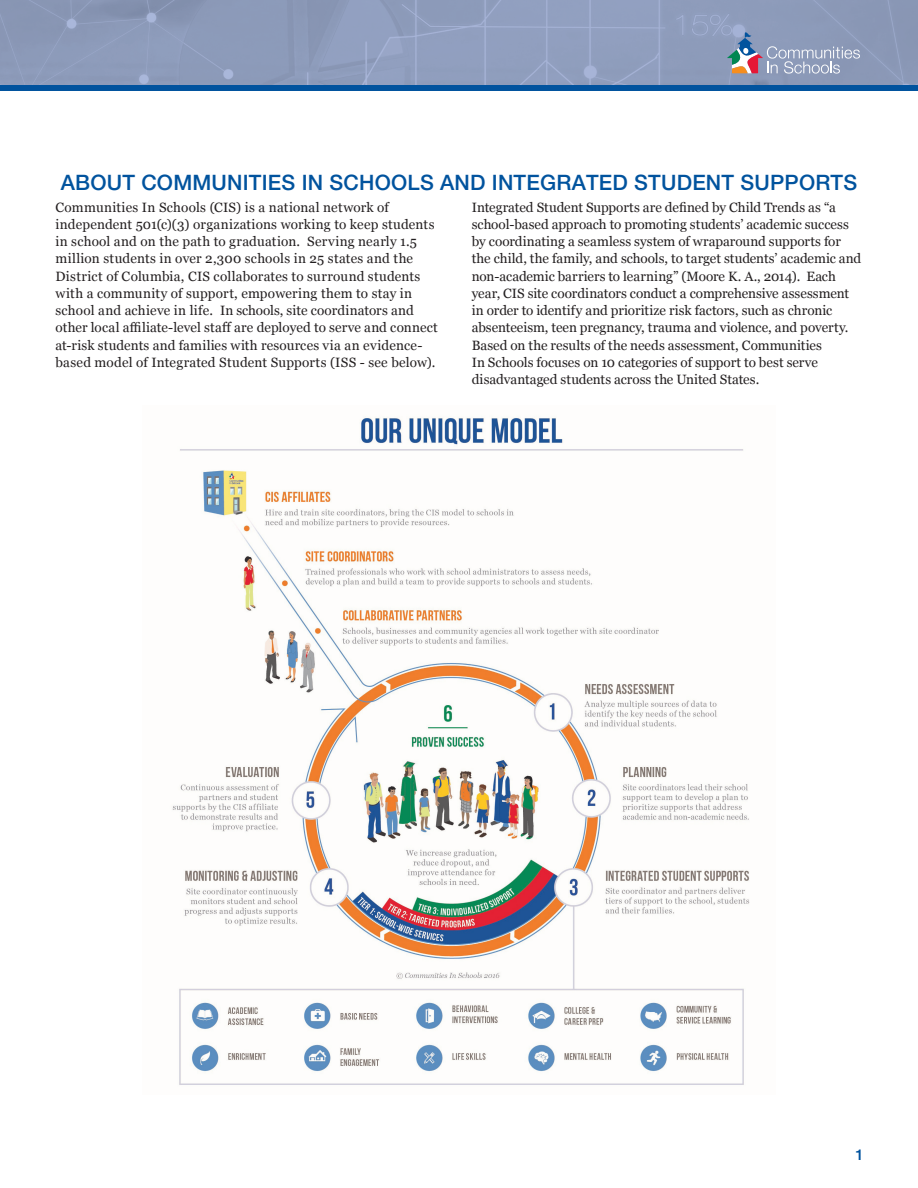
<style>
.page{position:relative;width:918px;height:1188px;background:#fff}
.page>*{position:absolute;margin:0;border:0;box-sizing:border-box;transform-origin:0 0}
.Feature_Title{font:500 21.3px "Helvetica Neue LT Std";letter-spacing:.01em;color:#01539e}
.Page_number_Right{font:500 15px "Helvetica Neue LT Std";color:#01539e}
.Body_Text{font:13.5px/17.2px "Georgia";letter-spacing:.005em;color:#231f20}
</style>
<div class="page">
<img style="left:0;top:0;width:918px;height:86px">
<div style="left:0;top:86px;width:918px;height:5px;background:#01539e"></div>
<svg style="left:727px;top:32px;width:133px;height:42px;background:#97a0b8"></svg>
<img style="left:172px;top:417px;width:578px;height:668px">
<p class="Feature_Title" style="left:61px;top:169px;width:798px">ABOUT COMMUNITIES IN SCHOOLS AND INTEGRATED STUDENT SUPPORTS</p>
<p class="Body_Text" style="left:472px;top:198px;width:391px">Integrated Student Supports are defined by Child Trends as “a school-based approach to promoting students’ academic success by coordinating a seamless system of wraparound supports for the child, the family, and schools, to target students’ academic and non-academic barriers to learning” (Moore K. A., 2014). Each year, CIS site coordinators conduct a comprehensive assessment in order to identify and prioritize risk factors, such as chronic absenteeism, teen pregnancy, trauma and violence, and poverty.<br>Based on the results of the needs assessment, Communities<br>In Schools focuses on 10 categories of support to best serve disadvantaged students across the United States.</p>
<p class="Body_Text" style="left:56px;top:198px;width:384px">Communities In Schools (CIS) is a national network of independent 501(c)(3) organizations working to keep students in school and on the path to graduation. Serving nearly 1.5 million students in over 2,300 schools in 25 states and the District of Columbia, CIS collaborates to surround students with a community of support, empowering them to stay in school and achieve in life. In schools, site coordinators and other local affiliate-level staff are deployed to serve and connect at-risk students and families with resources via an evidence&shy;based model of Integrated Student Supports (ISS - see below).</p>
<p class="Page_number_Right" style="left:856px;top:1146px;width:10px">1</p>
</div>
